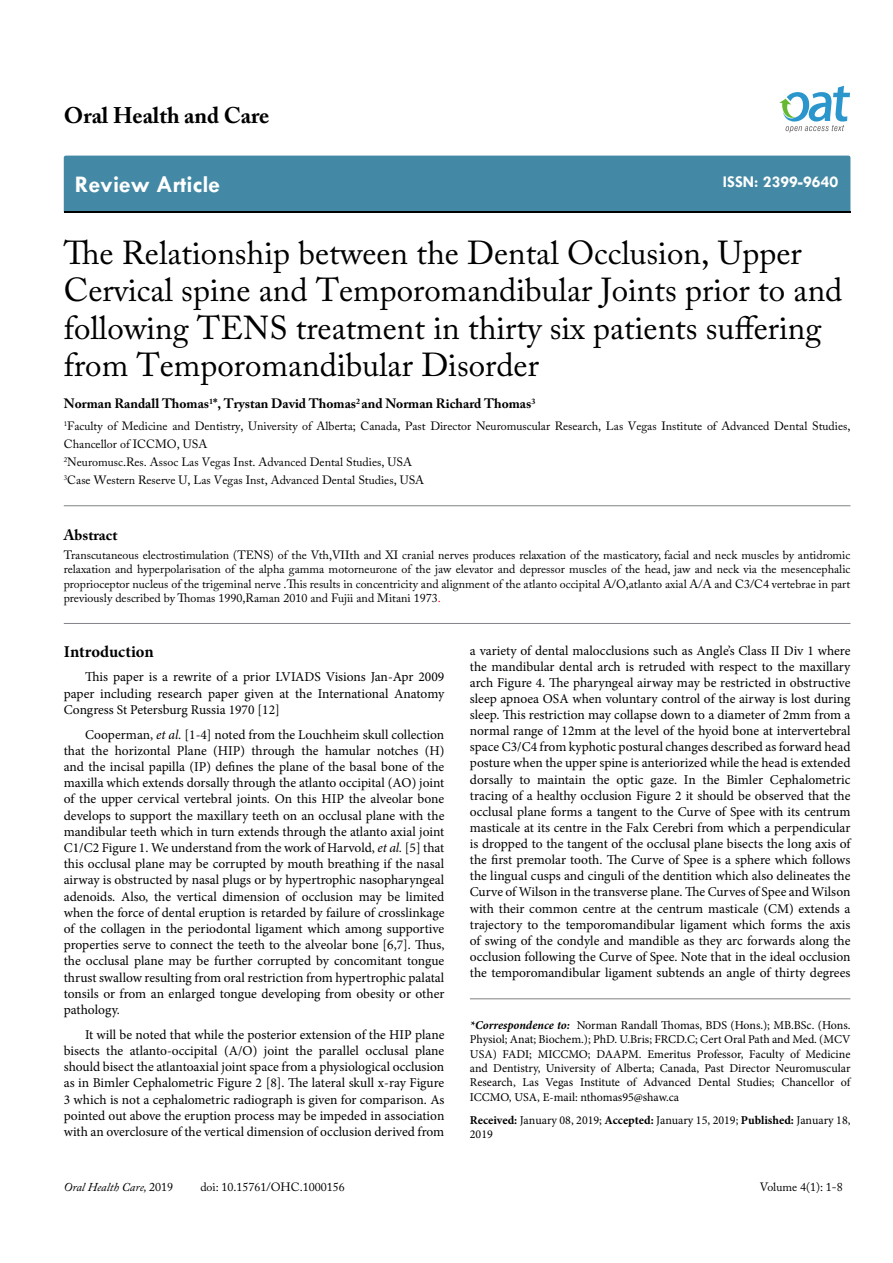
<style>
.page{position:relative;width:893px;height:1263px;background:#fff}
.page>*{position:absolute;margin:0;border:0;box-sizing:border-box;transform-origin:0 0}
.t1{font:33px/37.5px "Adobe Caslon Pro";color:#000}
.t2{font:700 24px "Tw Cen";color:#fff}
.t3{font:700 22.5px "Adobe Caslon Pro";color:#000}
.t4{font:700 16.5px "Tw Cen";color:#fff}
.t5{font:700 16.5px "Minion Pro";letter-spacing:-.005em;color:#000}
.t6{font:700 15px "Adobe Caslon Pro";color:#000}
.t7{font:13.5px/16.2px "Minion Pro";letter-spacing:-.005em;color:#000;text-align:justify}
.t8{font:700 13.5px "Adobe Caslon Pro";color:#000}
.t9{font:12px/18px "Adobe Caslon Pro";color:#000}
.t10{font:12px/14.4px "Minion Pro";color:#000;text-align:justify}
.t11{font:italic 12px "Adobe Caslon Pro";color:#000}
.s1{color:#f00}
.s2{font-style:italic}
.s3{font-weight:700;font-style:italic}
.s4{font-weight:700}
.s5{font-style:normal}
</style>
<div class="page">
<div style="left:64px;top:156px;width:786px;height:56px;background:#4389a5"></div>
<svg style="left:779px;top:86px;width:71px;height:47px"></svg>
<hr style="left:64px;top:623px;width:786px;height:1px;background:#808285">
<hr style="left:64px;top:505px;width:786px;height:1px;background:#808285">
<hr style="left:470px;top:998px;width:380px;height:1px;background:#808285">
<h3 class="t3" style="left:64px;top:102px;width:207px">Oral Health and Care</h3>
<h2 class="t2" style="left:75px;top:170px;width:147px">Review Article</h2>
<p class="t4" style="left:723px;top:172px;width:117px">ISSN: 2399-9640</p>
<h1 class="t1" style="left:64px;top:234px;width:780px">The Relationship between the Dental Occlusion, Upper Cervical spine and Temporomandibular Joints prior to and following TENS treatment in thirty six patients suffering from Temporomandibular Disorder</h1>
<p class="t8" style="left:64px;top:396px;width:473px">Norman Randall Thomas<sup>1</sup>*, Trystan David Thomas<sup>2</sup> and Norman Richard Thomas<sup>3</sup></p>
<p class="t9" style="left:64px;top:417px;width:788px"><sup>1</sup>Faculty of Medicine and Dentistry, University of Alberta; Canada, Past Director Neuromuscular Research, Las Vegas Institute of Advanced Dental Studies, Chancellor of ICCMO, USA<br><sup>2</sup>Neuromusc.Res. Assoc Las Vegas Inst. Advanced Dental Studies, USA<br><sup>3</sup>Case Western Reserve U, Las Vegas Inst, Advanced Dental Studies, USA</p>
<p class="t6" style="left:64px;top:526px;width:55px">Abstract</p>
<p class="t9" style="left:64px;top:548px;width:788px;line-height:14.4px;text-align:justify">Transcutaneous electrostimulation (TENS) of the Vth,VIIth and XI cranial nerves produces relaxation of the masticatory, facial and neck muscles by antidromic relaxation and hyperpolarisation of the alpha gamma motorneurone of the jaw elevator and depressor muscles of the head, jaw and neck via the mesencephalic proprioceptor nucleus of the trigeminal nerve .This results in concentricity and alignment of the atlanto occipital A/O,atlanto axial A/A and C3/C4 vertebrae in part previously described by Thomas 1990,Raman 2010 and Fujii and Mitani 1973<span class="s1">.</span></p>
<p class="t5" style="left:64px;top:640px;width:91px">Introduction</p>
<p class="t7" style="left:64px;top:669px;width:382px;text-indent:21px">This paper is a rewrite of a prior LVIADS Visions Jan-Apr 2009 paper including research paper given at the International Anatomy Congress St Petersburg Russia 1970 [12]</p>
<p class="t7" style="left:64px;top:726px;width:382px;text-indent:21px">Cooperman, <span class="s2">et al.</span> [1-4] noted from the Louchheim skull collection that the horizontal Plane (HIP) through the hamular notches (H) and the incisal papilla (IP) defines the plane of the basal bone of the maxilla which extends dorsally through the atlanto occipital (AO) joint of the upper cervical vertebral joints. On this HIP the alveolar bone develops to support the maxillary teeth on an occlusal plane with the mandibular teeth which in turn extends through the atlanto axial joint C1/C2 Figure 1. We understand from the work of Harvold, <span class="s2">et al.</span> [5] that this occlusal plane may be corrupted by mouth breathing if the nasal airway is obstructed by nasal plugs or by hypertrophic nasopharyngeal adenoids. Also, the vertical dimension of occlusion may be limited when the force of dental eruption is retarded by failure of crosslinkage of the collagen in the periodontal ligament which among supportive properties serve to connect the teeth to the alveolar bone [6,7]. Thus, the occlusal plane may be further corrupted by concomitant tongue thrust swallow resulting from oral restriction from hypertrophic palatal tonsils or from an enlarged tongue developing from obesity or other pathology.</p>
<p class="t7" style="left:64px;top:1026px;width:382px;text-indent:21px">It will be noted that while the posterior extension of the HIP plane bisects the atlanto-occipital (A/O) joint the parallel occlusal plane should bisect the atlantoaxial joint space from a physiological occlusion as in Bimler Cephalometric Figure 2 [8]. The lateral skull x-ray Figure 3 which is not a cephalometric radiograph is given for comparison. As pointed out above the eruption process may be impeded in association with an overclosure of the vertical dimension of occlusion derived from</p>
<p class="t7" style="left:470px;top:642px;width:382px">a variety of dental malocclusions such as Angle’s Class II Div 1 where the mandibular dental arch is retruded with respect to the maxillary arch Figure 4. The pharyngeal airway may be restricted in obstructive sleep apnoea OSA when voluntary control of the airway is lost during sleep. This restriction may collapse down to a diameter of 2mm from a normal range of 12mm at the level of the hyoid bone at intervertebral space C3/C4 from kyphotic postural changes described as forward head posture when the upper spine is anteriorized while the head is extended dorsally to maintain the optic gaze. In the Bimler Cephalometric tracing of a healthy occlusion Figure 2 it should be observed that the occlusal plane forms a tangent to the Curve of Spee with its centrum masticale at its centre in the Falx Cerebri from which a perpendicular is dropped to the tangent of the occlusal plane bisects the long axis of the first premolar tooth. The Curve of Spee is a sphere which follows the lingual cusps and cinguli of the dentition which also delineates the Curve of Wilson in the transverse plane. The Curves of Spee and Wilson with their common centre at the centrum masticale (CM) extends a trajectory to the temporomandibular ligament which forms the axis of swing of the condyle and mandible as they arc forwards along the occlusion following the Curve of Spee. Note that in the ideal occlusion the temporomandibular ligament subtends an angle of thirty degrees</p>
<p class="t10" style="left:470px;top:1018px;width:382px"><span class="s3">*Correspondence to:</span> Norman Randall Thomas, BDS (Hons.); MB.BSc. (Hons.<br>Physiol; Anat; Biochem.); PhD. U.Bris; FRCD.C; Cert Oral Path and Med. (MCV USA) FADI; MICCMO; DAAPM. Emeritus Professor, Faculty of Medicine and Dentistry, University of Alberta; Canada, Past Director Neuromuscular Research, Las Vegas Institute of Advanced Dental Studies; Chancellor of ICCMO, USA, E-mail: nthomas95@shaw.ca</p>
<p class="t10" style="left:470px;top:1113px;width:382px"><span class="s4">Received:</span> January 08, 2019; <span class="s4">Accepted:</span> January 15, 2019; <span class="s4">Published:</span> January 18,<br>2019</p>
<p class="t11" style="left:64px;top:1180px;width:111px">Oral Health Care, <span class="s5">2019</span></p>
<p class="t9" style="left:200px;top:1178px;width:146px">doi: 10.15761/OHC.1000156</p>
<p class="t9" style="left:760px;top:1178px;width:84px">Volume 4(1): 1-8</p>
</div>
